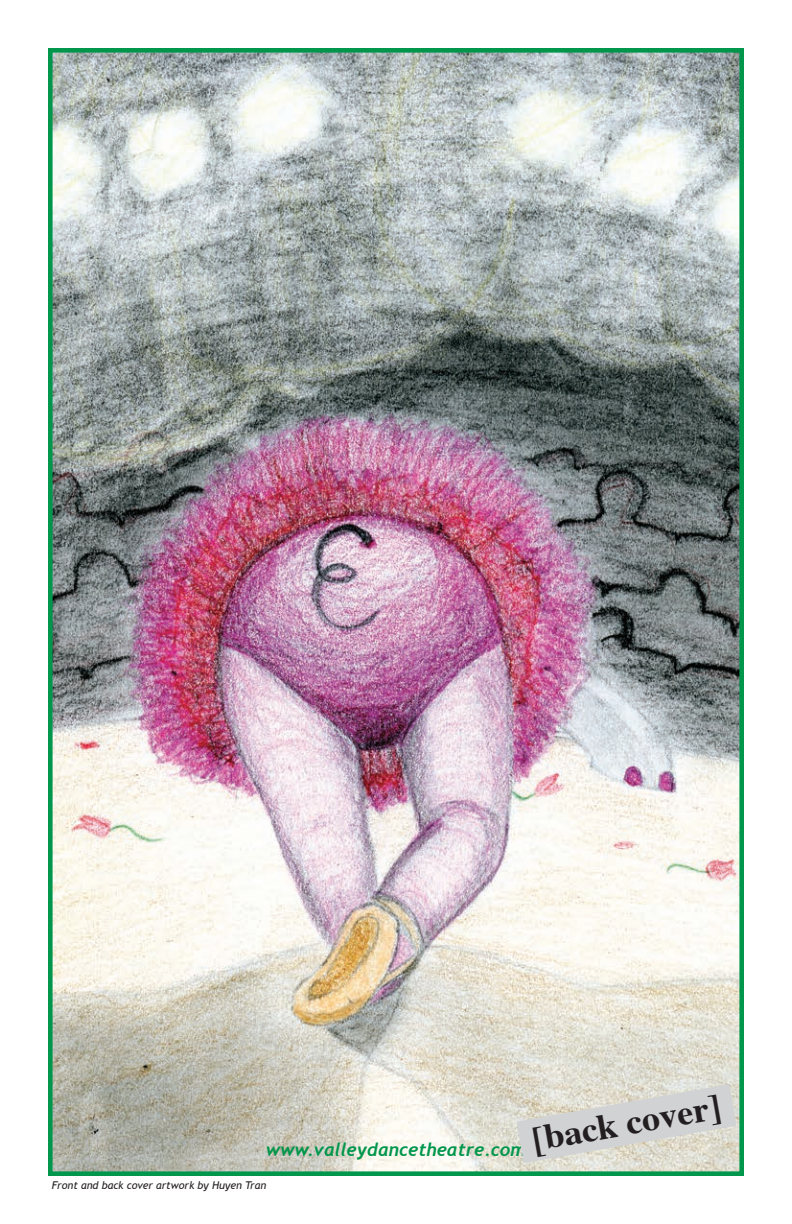
<style>
.page{position:relative;width:792px;height:1224px;background:#fff}
.page>*{position:absolute;margin:0;border:0;box-sizing:border-box;transform-origin:0 0}
.t1{font:700 36px "Times";color:#231f20}
.t2{font:italic 700 18.4px "Trebuchet";color:#00964c}
.t3{font:italic 10.8px "Trebuchet MS";color:#231f20}
</style>
<div class="page">
<img style="left:54px;top:54px;width:684px;height:1116px">
<div style="left:48px;top:48px;width:696px;height:1128px;border:5px solid #00964c"></div>
<svg style="left:517px;top:1084px;width:220px;height:79px"></svg>
<h1 class="t1" style="left:526px;top:1106px;width:192px;rotate:-10deg">[back cover]</h1>
<h2 class="t2" style="left:266px;top:1138px;width:261px">www.valleydancetheatre.com</h2>
<p class="t3" style="left:52px;top:1179px;width:216px">Front and back cover artwork by Huyen Tran</p>
</div>
